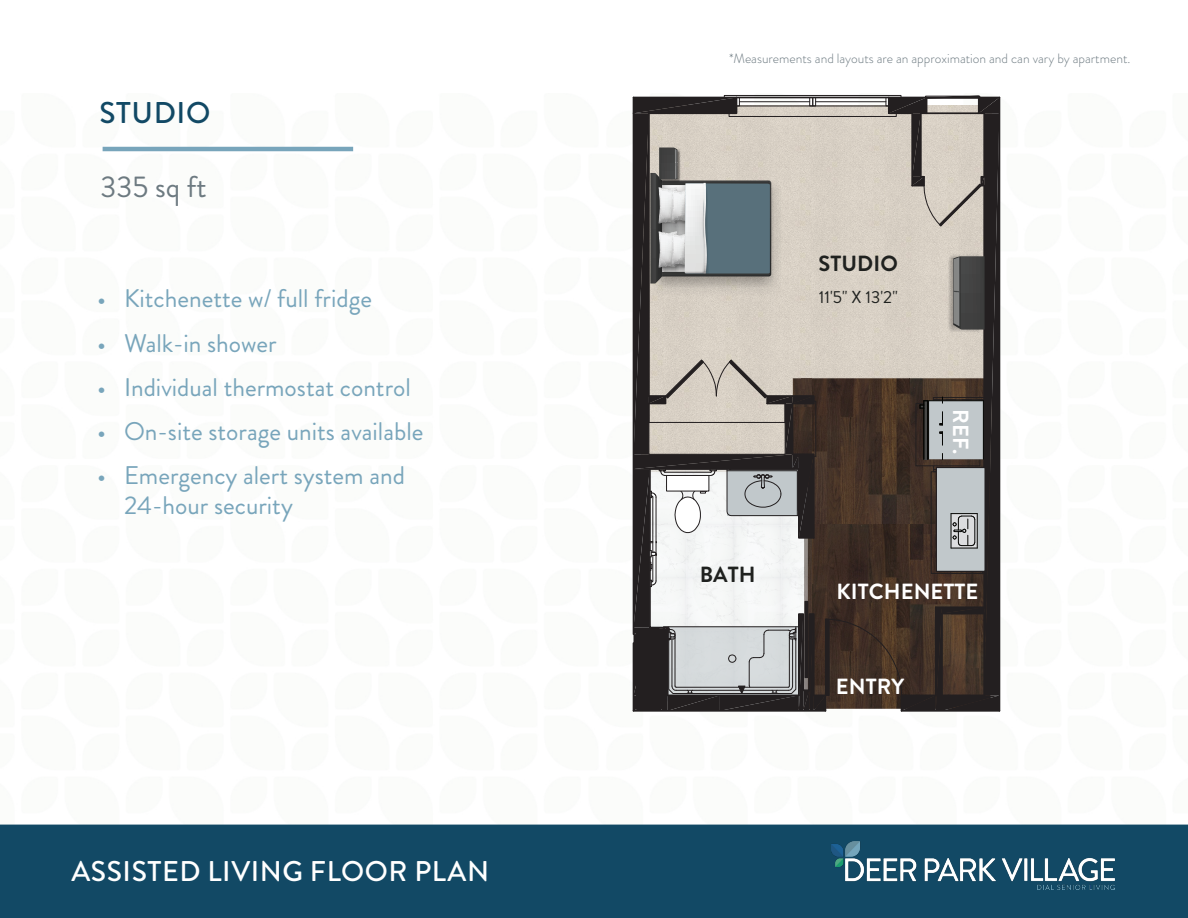
<style>
.page{position:relative;width:1188px;height:918px;background:#fff}
.page>*{position:absolute;margin:0;border:0;box-sizing:border-box;transform-origin:0 0}
.t1{font:30px "Brandon Grotesque";color:#6d7a81}
.t2{font:500 30px "Brandon Grotesque";letter-spacing:.02em;color:#124965}
.t3{font:500 28.5px "Brandon Grotesque";letter-spacing:.02em;color:#fff}
.t4{font:25.5px/30.6px "Brandon Grotesque";color:#78a5bb}
.t5{font:700 21.9px "Brandon Grotesque";letter-spacing:.005em;color:#fff}
.t6{font:700 21.9px "Brandon Grotesque";letter-spacing:.005em;color:#1f211f}
.t7{font:17.4px "Brandon Grotesque";color:#1f211f}
.t8{font:300 13.5px "Brandon Grotesque";color:#6d7a81}
</style>
<div class="page">
<div style="left:724px;top:95px;width:177px;height:3px;border:1px solid #231f20"></div>
<svg style="left:632px;top:96px;width:369px;height:616px;background:#938d87"></svg>
<div style="left:0;top:825px;width:1188px;height:93px;background:#124965"></div>
<img style="left:832px;top:842px;width:282px;height:47px">
<hr style="left:103px;top:147px;width:250px;height:4px;background:#78a5bb">
<p class="t2" style="left:100px;top:92px;width:112px">STUDIO</p>
<p class="t1" style="left:100px;top:166px;width:108px">335 sq ft</p>
<p class="t4" style="left:97px;top:284px;width:276px">• Kitchenette w/ full fridge</p>
<p class="t4" style="left:97px;top:328px;width:181px">• Walk-in shower</p>
<p class="t4" style="left:97px;top:372px;width:315px">• Individual thermostat control</p>
<p class="t4" style="left:97px;top:416px;width:328px">• On-site storage units available</p>
<p class="t4" style="left:124px;top:460px;width:282px;text-indent:-27px">• Emergency alert system and<br>24-hour security</p>
<p class="t3" style="left:71px;top:851px;width:419px">ASSISTED LIVING FLOOR PLAN</p>
<p class="t8" style="left:729px;top:50px;width:403px">*Measurements and layouts are an approximation and can vary by apartment.</p>
<p class="t6" style="left:700px;top:559px;width:57px">BATH</p>
<p class="t6" style="left:819px;top:248px;width:81px">STUDIO</p>
<p class="t7" style="left:819px;top:285px;width:80px">11'5" X 13'2"</p>
<p class="t5" style="left:976px;top:409px;width:47px;rotate:90deg">REF.</p>
<p class="t5" style="left:837px;top:576px;width:143px">KITCHENETTE</p>
<p class="t5" style="left:836px;top:671px;width:70px">ENTRY</p>
</div>
